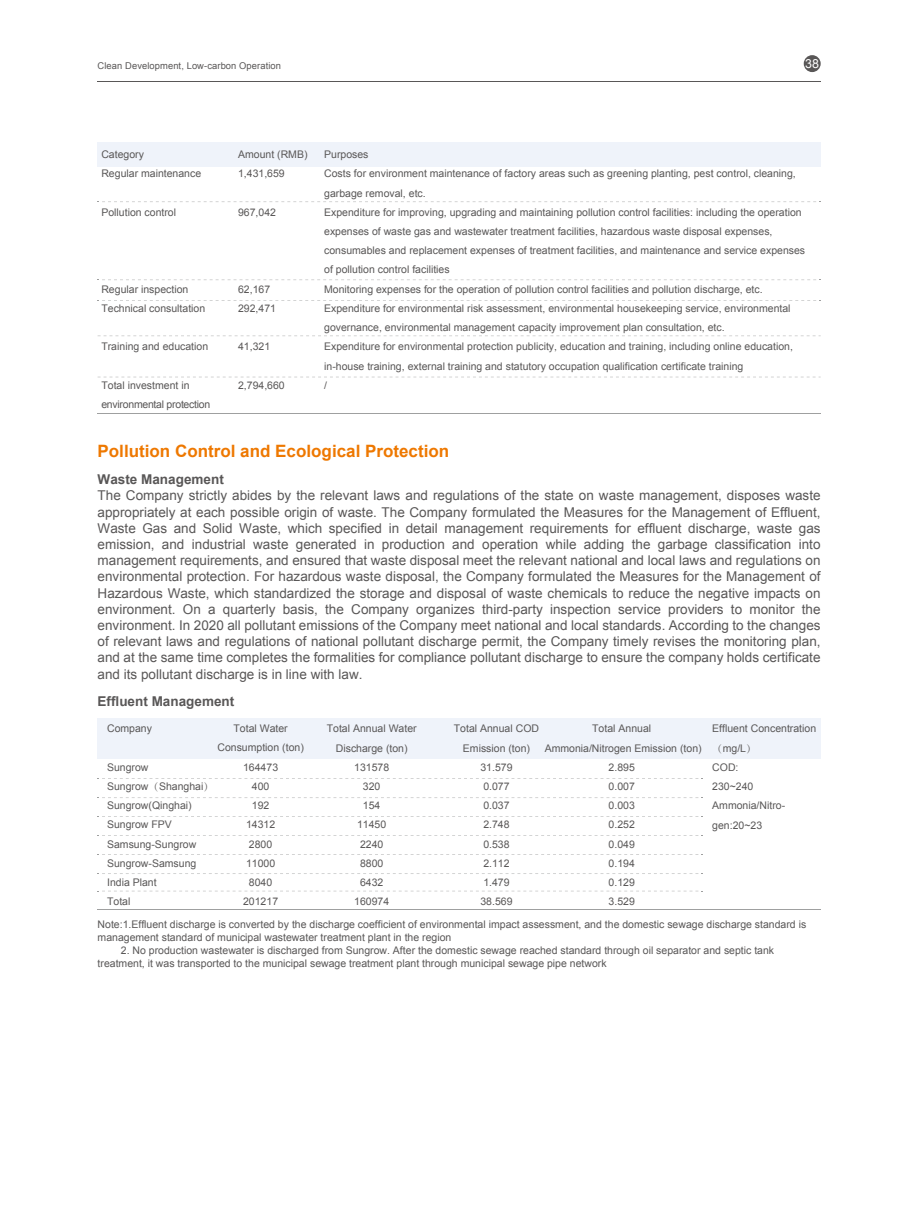
<style>
.page{position:relative;width:906px;height:1208px;background:#fff}
.page>*{position:absolute;margin:0;border:0;box-sizing:border-box;transform-origin:0 0}
.t1{font:700 16.95px "Arial";color:#ee7800}
.t2{font:13.5px/16.2px "Arial";color:#595757;text-align:justify}
.t3{font:700 13.5px "Arial";color:#595757}
.t4{font:12.45px "Arial";color:#fff}
.t5{font:10.5px/19.2px "Arial";color:#595757}
.t6{font:10.5px/19.2px "Arial";letter-spacing:-.025em;color:#595757}
.t7{font:9.3px "Arial";letter-spacing:.01em;color:#595757}
.s1{font-family:"Adobe Song Std";font-weight:300}
</style>
<div class="page">
<hr style="left:98px;top:81px;width:722px;height:1px;background:#595757">
<div style="left:803px;top:55px;width:17px;height:17px;background:#595757;border-radius:50%"></div>
<div style="left:98px;top:718px;width:722px;height:41px;background:#eff3fa"></div>
<hr style="left:98px;top:909px;width:722px;height:1px;background:#9fa0a0">
<svg style="left:98px;top:797px;width:605px;height:1px"></svg>
<svg style="left:98px;top:778px;width:605px;height:1px"></svg>
<svg style="left:98px;top:816px;width:605px;height:1px"></svg>
<svg style="left:98px;top:835px;width:605px;height:1px"></svg>
<svg style="left:98px;top:854px;width:605px;height:1px"></svg>
<svg style="left:98px;top:873px;width:605px;height:1px"></svg>
<svg style="left:102px;top:890px;width:596px;height:1px"></svg>
<div style="left:98px;top:142px;width:722px;height:25px;background:#eff3fa"></div>
<svg style="left:98px;top:336px;width:722px;height:1px"></svg>
<svg style="left:98px;top:377px;width:722px;height:1px"></svg>
<hr style="left:98px;top:413px;width:722px;height:1px;background:#9fa0a0">
<svg style="left:98px;top:300px;width:722px;height:1px"></svg>
<svg style="left:102px;top:280px;width:714px;height:1px"></svg>
<p class="t7" style="left:98px;top:60px;width:185px">Clean Development, Low-carbon Operation</p>
<p class="t4" style="left:805px;top:55px;width:15px">38</p>
<p class="t5" style="left:101px;top:145px;width:101px">Category<br>Regular maintenance</p>
<p class="t5" style="left:101px;top:203px;width:76px">Pollution control</p>
<p class="t5" style="left:101px;top:279px;width:105px">Regular inspection<br>Technical consultation</p>
<p class="t5" style="left:101px;top:337px;width:108px">Training and education</p>
<p class="t6" style="left:101px;top:375px;width:110px">Total investment in environmental protection</p>
<p class="t5" style="left:238px;top:145px;width:71px">Amount (RMB)<br>1,431,659</p>
<p class="t5" style="left:238px;top:203px;width:39px">967,042</p>
<p class="t5" style="left:238px;top:279px;width:39px">62,167<br>292,471</p>
<p class="t5" style="left:238px;top:337px;width:34px">41,321</p>
<p class="t5" style="left:238px;top:375px;width:48px">2,794,660</p>
<p class="t5" style="left:324px;top:145px;width:482px">Purposes<br>Costs for environment maintenance of factory areas such as greening planting, pest control, cleaning, garbage removal, etc.<br>Expenditure for improving, upgrading and maintaining pollution control facilities: including the operation expenses of waste gas and wastewater treatment facilities, hazardous waste disposal expenses, consumables and replacement expenses of treatment facilities, and maintenance and service expenses of pollution control facilities<br>Monitoring expenses for the operation of pollution control facilities and pollution discharge, etc.<br>Expenditure for environmental risk assessment, environmental housekeeping service, environmental governance, environmental management capacity improvement plan consultation, etc.<br>Expenditure for environmental protection publicity, education and training, including online education, in-house training, external training and statutory occupation qualification certificate training<br>/</p>
<h1 class="t1" style="left:98px;top:440px;width:353px">Pollution Control and Ecological Protection</h1>
<p class="t3" style="left:98px;top:470px;width:128px">Waste Management</p>
<p class="t2" style="left:98px;top:488px;width:724px">The Company strictly abides by the relevant laws and regulations of the state on waste management, disposes waste appropriately at each possible origin of waste. The Company formulated the Measures for the Management of Effluent, Waste Gas and Solid Waste, which specified in detail management requirements for effluent discharge, waste gas emission, and industrial waste generated in production and operation while adding the garbage classification into management requirements, and ensured that waste disposal meet the relevant national and local laws and regulations on environmental protection. For hazardous waste disposal, the Company formulated the Measures for the Management of Hazardous Waste, which standardized the storage and disposal of waste chemicals to reduce the negative impacts on environment. On a quarterly basis, the Company organizes third-party inspection service providers to monitor the environment. In 2020 all pollutant emissions of the Company meet national and local standards. According to the changes of relevant laws and regulations of national pollutant discharge permit, the Company timely revises the monitoring plan, and at the same time completes the formalities for compliance pollutant discharge to ensure the company holds certificate and its pollutant discharge is in line with law.</p>
<p class="t3" style="left:98px;top:692px;width:138px">Effluent Management</p>
<p class="t5" style="left:107px;top:719px;width:46px">Company</p>
<p class="t5" style="left:107px;top:757px;width:108px">Sungrow<br>Sungrow<span class="s1">（</span>Shanghai<span class="s1">）<br></span>Sungrow(Qinghai)<br>Sungrow FPV<br>Samsung-Sungrow<br>Sungrow-Samsung<br>India Plant<br>Total</p>
<p class="t5" style="left:217px;top:719px;width:88px;text-align:center">Total Water<br>Consumption (ton)<br>164473<br>400<br>192<br>14312<br>2800<br>11000<br>8040<br>201217</p>
<p class="t5" style="left:327px;top:719px;width:91px;text-align:center">Total Annual Water<br>Discharge (ton)<br>131578<br>320<br>154<br>11450<br>2240<br>8800<br>6432<br>160974</p>
<p class="t5" style="left:454px;top:719px;width:87px;text-align:center">Total Annual COD<br>Emission (ton)<br>31.579<br>0.077<br>0.037<br>2.748<br>0.538<br>2.112<br>1.479<br>38.569</p>
<p class="t5" style="left:544px;top:719px;width:158px;text-align:center">Total Annual<br>Ammonia/Nitrogen Emission (ton)<br>2.895<br>0.007<br>0.003<br>0.252<br>0.049<br>0.194<br>0.129<br>3.529</p>
<p class="t5" style="left:712px;top:719px;width:105px">Effluent Concentration<span class="s1">（</span>mg/L<span class="s1">）<br></span>COD:<br>230~240<br>Ammonia/Nitro&shy;gen:20~23</p>
<p class="t5" style="left:98px;top:918px;width:710px;line-height:12.8px">Note:1.Effluent discharge is converted by the discharge coefficient of environmental impact assessment, and the domestic sewage discharge standard is management standard of municipal wastewater treatment plant in the region</p>
<p class="t5" style="left:98px;top:943px;width:678px;line-height:12.8px;text-indent:23px">2. No production wastewater is discharged from Sungrow. After the domestic sewage reached standard through oil separator and septic tank treatment, it was transported to the municipal sewage treatment plant through municipal sewage pipe network</p>
</div>
